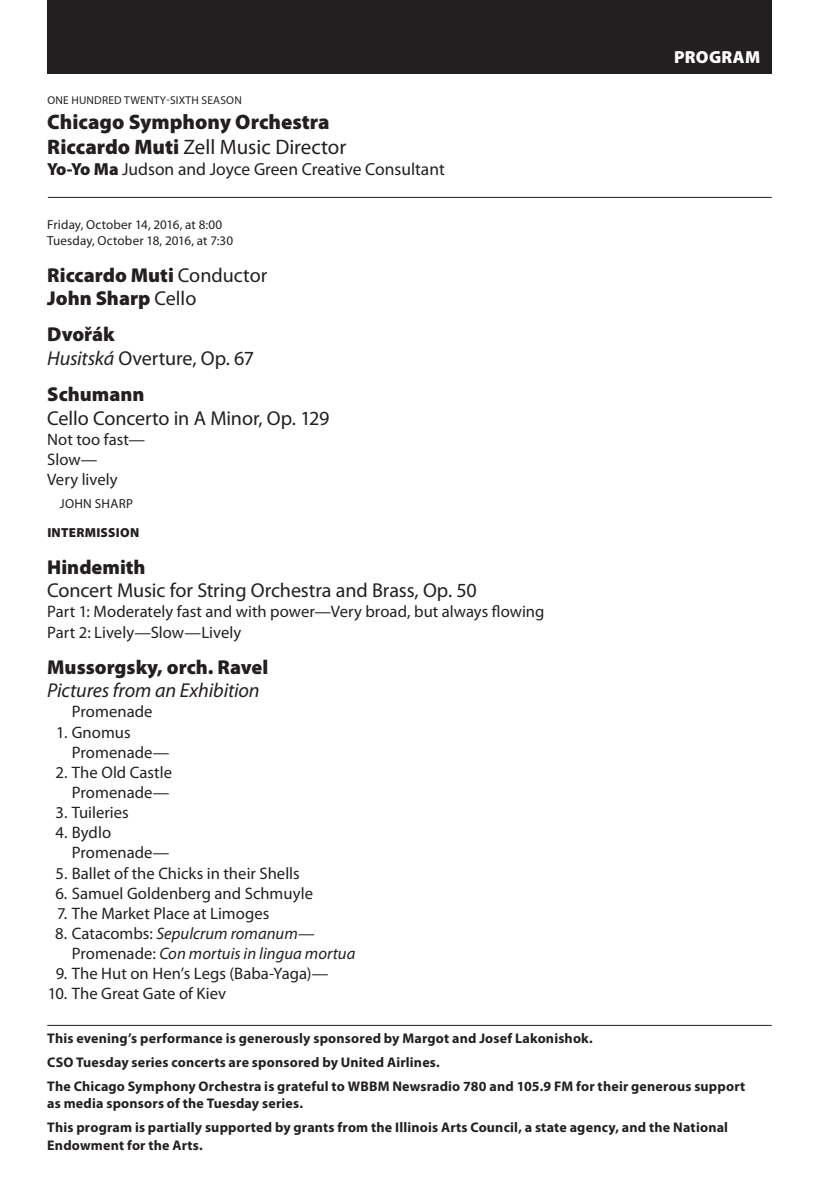
<style>
.page{position:relative;width:819px;height:1197px;background:#fff}
.page>*{position:absolute;margin:0;border:0;box-sizing:border-box;transform-origin:0 0}
.t1{font:900 21px/24.5px "Myriad Pro";color:#231f20}
.t2{font:20.12px/23.6px "Myriad Pro";letter-spacing:-.005em;color:#231f20}
.t3{font:900 20.12px/23.6px "Myriad Pro";color:#231f20}
.t4{font:italic 20.12px "Myriad Pro";letter-spacing:-.01em;color:#231f20}
.t5{font:17.5px "Myriad Pro";color:#231f20}
.t6{font:900 17.5px "Myriad Pro";letter-spacing:.02em;color:#fff}
.t7{font:16.62px/20.1px "Myriad Pro";letter-spacing:.005em;color:#231f20}
.t8{font:italic 16.62px/20.1px "Myriad Pro";color:#231f20}
.t9{font:700 14px/23.8px "Myriad Pro";letter-spacing:.015em;color:#231f20}
.t10{font:13.12px/16.6px "Myriad Pro";letter-spacing:.01em;color:#231f20}
.t11{font:900 13.12px "Myriad Pro";letter-spacing:.02em;color:#231f20}
.t12{font:11.38px "Myriad Pro";letter-spacing:.02em;color:#231f20}
.s1{font-weight:400}
.s2{font-weight:900}
.s3{font-style:italic}
.s4{font-style:normal}
</style>
<div class="page">
<div style="left:47px;top:0;width:725px;height:74px;background:#231f20"></div>
<hr style="left:48px;top:197px;width:724px;height:1px;background:#231f20">
<hr style="left:47px;top:1025px;width:725px;height:1px;background:#231f20">
<p class="t12" style="left:47px;top:93px;width:196px">ONE HUNDRED TWENTY-SIXTH SEASON</p>
<h1 class="t1" style="left:47px;top:109px;width:301px">Chicago Symphony Orchestra<br>Riccardo Muti <span class="s1">Zell Music Director</span></h1>
<p class="t5" style="left:47px;top:158px;width:399px"><span class="s2">Yo-Yo Ma</span> Judson and Joyce Green Creative Consultant</p>
<p class="t6" style="left:674px;top:46px;width:88px">PROGRAM</p>
<p class="t10" style="left:47px;top:216px;width:187px">Friday, October 14, 2016, at 8:00<br>Tuesday, October 18, 2016, at 7:30</p>
<h2 class="t3" style="left:47px;top:262px;width:222px">Riccardo Muti <span class="s1">Conductor<br></span>John Sharp <span class="s1">Cello</span></h2>
<h2 class="t2" style="left:47px;top:323px;width:208px"><span class="s2">Dvořák<br></span><span class="s3">Husitská</span> Overture, Op. 67</h2>
<h2 class="t3" style="left:47px;top:382px;width:99px">Schumann</h2>
<h2 class="t2" style="left:47px;top:406px;width:284px">Cello Concerto in A Minor, Op. 129</h2>
<p class="t7" style="left:47px;top:429px;width:99px">Not too fast—<br>Slow—<br>Very lively</p>
<p class="t10" style="left:60px;top:495px;width:75px">JOHN SHARP</p>
<p class="t11" style="left:47px;top:524px;width:93px">INTERMISSION</p>
<h2 class="t3" style="left:47px;top:554px;width:100px">Hindemith</h2>
<h2 class="t2" style="left:47px;top:578px;width:431px">Concert Music for String Orchestra and Brass, Op. 50</h2>
<p class="t7" style="left:47px;top:601px;width:499px">Part 1: Moderately fast and with power—Very broad, but always flowing<br>Part 2: Lively—Slow—Lively</p>
<h2 class="t3" style="left:47px;top:654px;width:223px">Mussorgsky, orch. Ravel</h2>
<h2 class="t4" style="left:47px;top:678px;width:214px">Pictures from an Exhibition</h2>
<p class="t7" style="left:72px;top:702px;width:82px">Promenade</p>
<p class="t7" style="left:72px;top:722px;width:99px;text-indent:-16px">1. Gnomus<br>Promenade—</p>
<p class="t7" style="left:55px;top:762px;width:118px;text-align:right">2. The Old Castle<br>Promenade—</p>
<p class="t7" style="left:56px;top:802px;width:75px">3. Tuileries</p>
<p class="t7" style="left:72px;top:822px;width:99px;text-indent:-16px">4. Bydlo<br>Promenade—</p>
<p class="t7" style="left:56px;top:863px;width:246px">5. Ballet of the Chicks in their Shells</p>
<p class="t7" style="left:55px;top:883px;width:259px">6. Samuel Goldenberg and Schmuyle</p>
<p class="t7" style="left:57px;top:903px;width:214px">7. The Market Place at Limoges</p>
<p class="t8" style="left:72px;top:923px;width:285px;text-indent:-16px"><span class="s4">8. Catacombs:</span> Sepulcrum romanum<span class="s4">—<br>Promenade:</span> Con mortuis in lingua mortua</p>
<p class="t7" style="left:56px;top:963px;width:274px">9. The Hut on Hen’s Legs (Baba-Yaga)—</p>
<p class="t7" style="left:48px;top:983px;width:180px">10. The Great Gate of Kiev</p>
<p class="t9" style="left:47px;top:1026px;width:700px">This evening’s performance is generously sponsored by Margot and Josef Lakonishok.<br>CSO Tuesday series concerts are sponsored by United Airlines.<br>The Chicago Symphony Orchestra is grateful to WBBM Newsradio 780 and 105.9 FM for their generous support</p>
<p class="t9" style="left:47px;top:1091px;width:682px">as media sponsors of the Tuesday series.<br>This program is partially supported by grants from the Illinois Arts Council, a state agency, and the National</p>
<p class="t9" style="left:47px;top:1133px;width:157px">Endowment for the Arts.</p>
</div>
